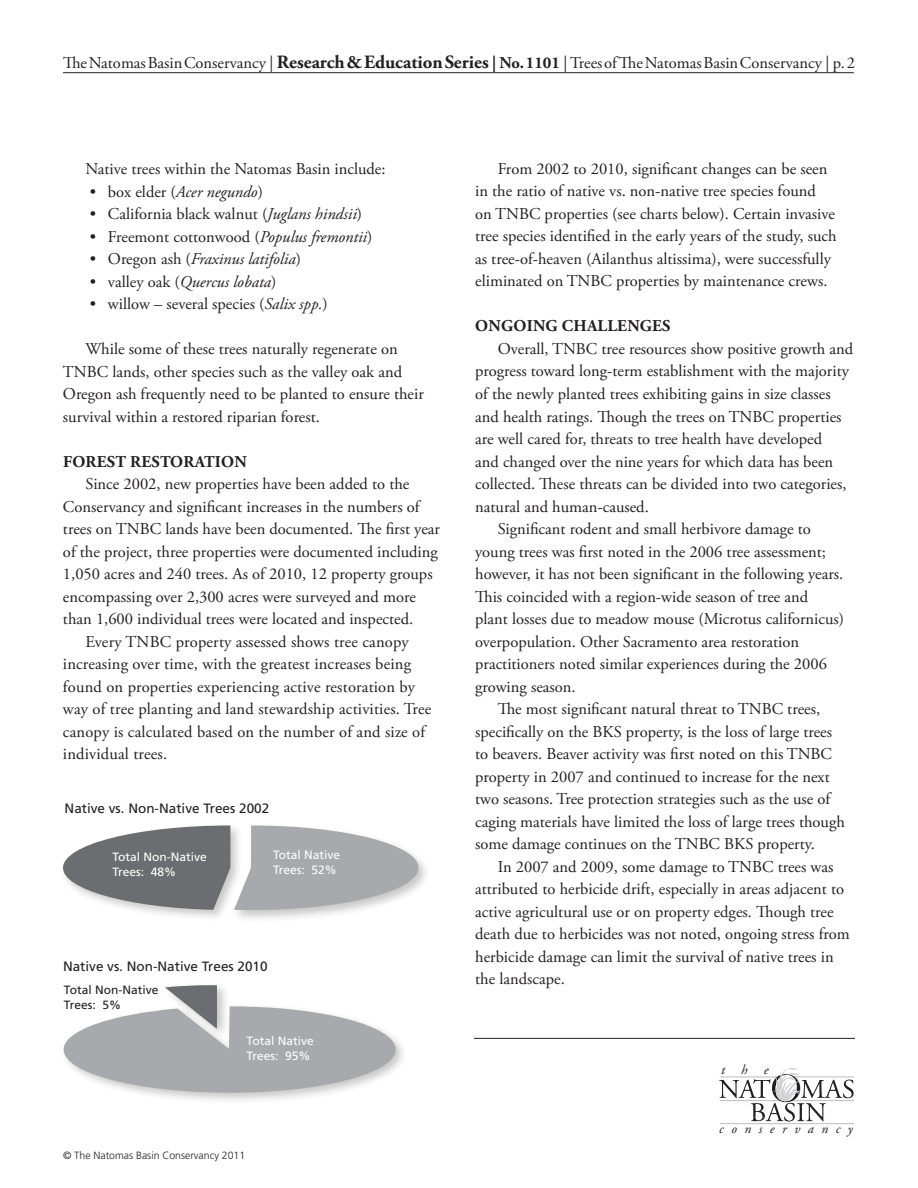
<style>
.page{position:relative;width:918px;height:1188px;background:#fff}
.page>*{position:absolute;margin:0;border:0;box-sizing:border-box;transform-origin:0 0}
.t1{font:16.5px/22.5px "Adobe Garamond Pro";color:#231f20}
.t2{font:italic 16.5px "Adobe Garamond Pro";color:#231f20}
.t3{font:700 16.5px "Adobe Garamond Pro";letter-spacing:.015em;color:#231f20}
.t4{font:13.5px "Frutiger";color:#231f20}
.t5{font:italic 13.5px "Adobe Garamond";letter-spacing:.56em;color:#231f20}
.t6{font:12px/15px "Frutiger";color:#fff}
.t7{font:12px/15px "Frutiger";color:#231f20}
.t8{font:300 10.5px "Frutiger";color:#231f20}
.s1{font-weight:700;font-size:18.75px}
.s2{font-weight:700}
.s3{font-style:italic}
.s4{font-style:normal}
</style>
<div class="page">
<svg style="left:719px;top:1068px;width:135px;height:54px"></svg>
<hr style="left:720px;top:1123px;width:134px;height:1px;background:#bcbdc0">
<hr style="left:63px;top:72px;width:791px;height:1px;background:#231f20">
<hr style="left:474px;top:1038px;width:381px;height:1px;background:#231f20">
<div style="left:60px;top:822px;width:183px;height:100px;background:#231f20;opacity:.25"></div>
<div style="left:231px;top:822px;width:200px;height:101px;background:#231f20;opacity:.25"></div>
<svg style="left:63px;top:825px;width:356px;height:85px"></svg>
<div style="left:60px;top:1003px;width:348px;height:102px;background:#231f20;opacity:.25"></div>
<svg style="left:64px;top:985px;width:332px;height:108px"></svg>
<p class="t1" style="left:63px;top:52px;width:794px">The Natomas Basin Conservancy | <span class="s1">RESEARCH &amp; EDUCATION SERIES</span> <span class="s2">| NO. 1101</span> | Trees of The Natomas Basin Conservancy | p. 2</p>
<p class="t1" style="left:85px;top:158px;width:302px">Native trees within the Natomas Basin include:</p>
<p class="t1" style="left:90px;top:181px;width:174px">• box elder (<span class="s3">Acer negundo</span>)</p>
<p class="t1" style="left:90px;top:203px;width:274px">• California black walnut (<span class="s3">Juglans hindsii</span>)</p>
<p class="t1" style="left:90px;top:226px;width:284px">• Freemont cottonwood (<span class="s3">Populus fremontii</span>)</p>
<p class="t2" style="left:90px;top:249px;width:213px"><span class="s4">• Oregon ash (</span>Fraxinus latifolia<span class="s4">)</span></p>
<p class="t2" style="left:90px;top:272px;width:188px"><span class="s4">• valley oak (</span>Quercus lobata<span class="s4">)</span></p>
<p class="t1" style="left:90px;top:293px;width:239px">• willow – several species (<span class="s3">Salix spp.</span>)</p>
<p class="t1" style="left:63px;top:338px;width:362px;text-indent:23px">While some of these trees naturally regenerate on TNBC lands, other species such as the valley oak and Oregon ash frequently need to be planted to ensure their survival within a restored riparian forest.</p>
<p class="t3" style="left:63px;top:452px;width:182px">FOREST RESTORATION</p>
<p class="t1" style="left:85px;top:473px;width:325px">Since 2002, new properties have been added to the</p>
<p class="t1" style="left:63px;top:496px;width:358px">Conservancy and significant increases in the numbers of</p>
<p class="t1" style="left:63px;top:518px;width:379px">trees on TNBC lands have been documented. The first year</p>
<p class="t1" style="left:63px;top:541px;width:376px">of the project, three properties were documented including</p>
<p class="t1" style="left:63px;top:563px;width:371px">1,050 acres and 240 trees. As of 2010, 12 property groups</p>
<p class="t1" style="left:63px;top:586px;width:354px">encompassing over 2,300 acres were surveyed and more</p>
<p class="t1" style="left:63px;top:608px;width:352px">than 1,600 individual trees were located and inspected.</p>
<p class="t1" style="left:85px;top:631px;width:325px">Every TNBC property assessed shows tree canopy</p>
<p class="t1" style="left:63px;top:653px;width:350px">increasing over time, with the greatest increases being</p>
<p class="t1" style="left:63px;top:676px;width:354px">found on properties experiencing active restoration by</p>
<p class="t1" style="left:63px;top:698px;width:370px">way of tree planting and land stewardship activities. Tree</p>
<p class="t1" style="left:63px;top:721px;width:364px">canopy is calculated based on the number of and size of</p>
<p class="t1" style="left:63px;top:743px;width:106px">individual trees.</p>
<p class="t4" style="left:65px;top:801px;width:206px">Native vs. Non-Native Trees 2002</p>
<p class="t6" style="left:112px;top:849px;width:96px">Total Non-Native<br>Trees: 48%</p>
<p class="t6" style="left:273px;top:847px;width:69px">Total Native<br>Trees: 52%</p>
<p class="t4" style="left:63px;top:958px;width:206px">Native vs. Non-Native Trees 2010</p>
<p class="t7" style="left:64px;top:982px;width:96px">Total Non-Native<br>Trees: 5%</p>
<p class="t6" style="left:247px;top:1033px;width:69px">Total Native<br>Trees: 95%</p>
<p class="t8" style="left:63px;top:1149px;width:184px">© The Natomas Basin Conservancy 2011</p>
<p class="t1" style="left:475px;top:158px;width:363px;text-indent:23px">From 2002 to 2010, significant changes can be seen in the ratio of native vs. non-native tree species found on TNBC properties (see charts below). Certain invasive tree species identified in the early years of the study, such as tree-of-heaven (Ailanthus altissima), were successfully eliminated on TNBC properties by maintenance crews.</p>
<p class="t3" style="left:475px;top:317px;width:187px">ONGOING CHALLENGES</p>
<p class="t1" style="left:498px;top:338px;width:357px">Overall, TNBC tree resources show positive growth and</p>
<p class="t1" style="left:475px;top:361px;width:375px">progress toward long-term establishment with the majority</p>
<p class="t1" style="left:475px;top:383px;width:357px">of the newly planted trees exhibiting gains in size classes</p>
<p class="t1" style="left:475px;top:406px;width:368px">and health ratings. Though the trees on TNBC properties</p>
<p class="t1" style="left:475px;top:428px;width:348px">are well cared for, threats to tree health have developed</p>
<p class="t1" style="left:475px;top:451px;width:360px">and changed over the nine years for which data has been</p>
<p class="t1" style="left:475px;top:473px;width:373px">collected. These threats can be divided into two categories,</p>
<p class="t1" style="left:475px;top:496px;width:175px">natural and human-caused.</p>
<p class="t1" style="left:498px;top:518px;width:315px">Significant rodent and small herbivore damage to</p>
<p class="t1" style="left:475px;top:541px;width:352px">young trees was first noted in the 2006 tree assessment;</p>
<p class="t1" style="left:475px;top:563px;width:370px">however, it has not been significant in the following years.</p>
<p class="t1" style="left:475px;top:586px;width:335px">This coincided with a region-wide season of tree and</p>
<p class="t1" style="left:475px;top:608px;width:371px">plant losses due to meadow mouse (Microtus californicus)</p>
<p class="t1" style="left:475px;top:631px;width:326px">overpopulation. Other Sacramento area restoration</p>
<p class="t1" style="left:475px;top:653px;width:353px">practitioners noted similar experiences during the 2006</p>
<p class="t1" style="left:475px;top:676px;width:102px">growing season.</p>
<p class="t1" style="left:498px;top:698px;width:324px">The most significant natural threat to TNBC trees,</p>
<p class="t1" style="left:475px;top:721px;width:358px">specifically on the BKS property, is the loss of large trees</p>
<p class="t1" style="left:475px;top:743px;width:358px">to beavers. Beaver activity was first noted on this TNBC</p>
<p class="t1" style="left:475px;top:766px;width:356px">property in 2007 and continued to increase for the next</p>
<p class="t1" style="left:475px;top:788px;width:357px">two seasons. Tree protection strategies such as the use of</p>
<p class="t1" style="left:475px;top:811px;width:371px">caging materials have limited the loss of large trees though</p>
<p class="t1" style="left:475px;top:833px;width:341px">some damage continues on the TNBC BKS property.</p>
<p class="t1" style="left:498px;top:856px;width:337px">In 2007 and 2009, some damage to TNBC trees was</p>
<p class="t1" style="left:475px;top:878px;width:371px">attributed to herbicide drift, especially in areas adjacent to</p>
<p class="t1" style="left:475px;top:901px;width:360px">active agricultural use or on property edges. Though tree</p>
<p class="t1" style="left:475px;top:923px;width:376px">death due to herbicides was not noted, ongoing stress from</p>
<p class="t1" style="left:475px;top:946px;width:360px">herbicide damage can limit the survival of native trees in</p>
<p class="t1" style="left:475px;top:968px;width:91px">the landscape.</p>
<p class="t5" style="left:721px;top:1062px;width:49px">the</p>
<p class="t5" style="left:719px;top:1122px;width:135px">conservancy</p>
</div>
